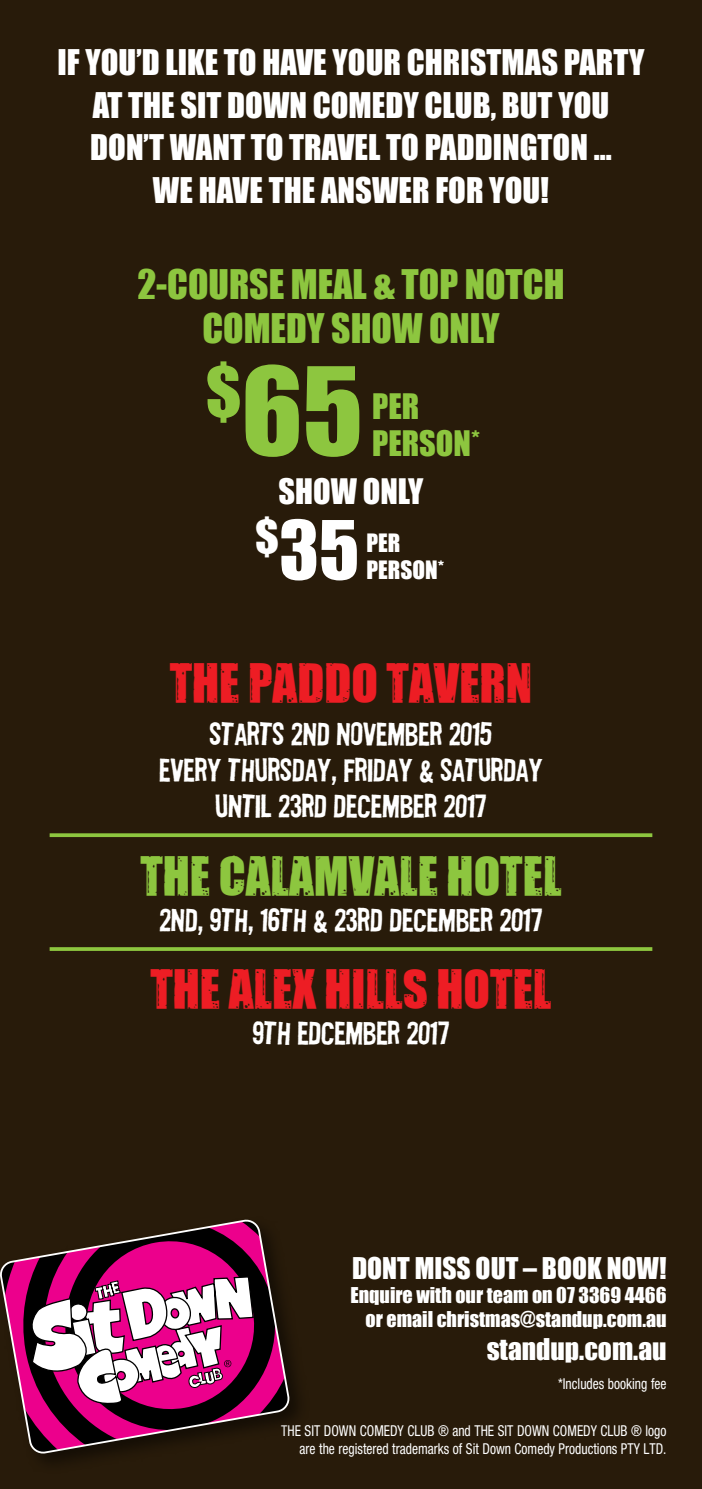
<style>
.page{position:relative;width:702px;height:1489px;background:#fff}
.page>*{position:absolute;margin:0;border:0;box-sizing:border-box;transform-origin:0 0}
.t1{font:112.5px "Impact";color:#8dc63f}
.t2{font:75px "Impact";color:#fff}
.t3{font:48.75px "Impacted";color:#ed1d24}
.t4{font:48.75px "Impacted";color:#8dc63f}
.t5{font:37.5px/43.5px "Impact";color:#8dc63f;text-align:center}
.t6{font:32.5px/42.5px "Impact";color:#fff;text-align:center}
.t7{font:32.25px/37.5px "Impact";color:#8dc63f}
.t8{font:32.25px "Impact";color:#fff}
.t9{font:30px/36px "Flyerfonts Hardcore";color:#fff;text-align:center}
.t10{font:27.5px "Impact";color:#fff}
.t11{font:23.25px/27px "Impact";color:#fff}
.t12{font:20px/24px "Impact";color:#fff;text-align:right}
.t13{font:condensed 15px/18px "Helvetica Neue";color:#fff;text-align:right;scale:.9 1}
</style>
<div class="page">
<div style="left:0;top:0;width:702px;height:1488px;background:#281b0a"></div>
<svg style="left:50px;top:833px;width:602px;height:4px;background:#85b83a"></svg>
<hr style="left:50px;top:947px;width:602px;height:3px;background:#8dc63f">
<svg style="left:0;top:1219px;width:289px;height:234px"></svg>
<h3 class="t6" style="left:57px;top:40px;width:588px">IF YOU’D LIKE TO HAVE YOUR CHRISTMAS PARTY AT THE SIT DOWN COMEDY CLUB, BUT YOU DON’T WANT TO TRAVEL TO PADDINGTON …<br>WE HAVE THE ANSWER FOR YOU!</h3>
<h3 class="t5" style="left:137px;top:261px;width:428px">2-COURSE MEAL &amp; TOP NOTCH<br>COMEDY SHOW ONLY</h3>
<h1 class="t1" style="left:206px;top:324px;width:159px"><sup>$</sup>65</h1>
<h3 class="t8" style="left:278px;top:466px;width:146px">SHOW ONLY</h3>
<h2 class="t2" style="left:255px;top:491px;width:105px"><sup>$</sup>35</h2>
<h3 class="t7" style="left:372px;top:386px;width:109px">PER<br>PERSON*</h3>
<h3 class="t11" style="left:366px;top:528px;width:79px">PER<br>PERSON*</h3>
<h3 class="t3" style="left:170px;top:645px;width:364px">THE PADDO TAVERN</h3>
<h3 class="t9" style="left:159px;top:714px;width:385px">STARTS 2ND NOVEMBER 2015<br>EVERY THURSDAY, FRIDAY &amp; SATURDAY<br>UNTIL 23RD DECEMBER 2017</h3>
<h3 class="t4" style="left:140px;top:837px;width:423px">THE CALAMVALE HOTEL</h3>
<h3 class="t9" style="left:159px;top:900px;width:384px">2ND, 9TH, 16TH &amp; 23RD DECEMBER 2017</h3>
<h3 class="t3" style="left:150px;top:951px;width:402px">THE ALEX HILLS HOTEL</h3>
<h3 class="t9" style="left:252px;top:1013px;width:199px">9TH EDCEMBER 2017</h3>
<h3 class="t10" style="left:352px;top:1246px;width:316px">DONT MISS OUT – BOOK NOW!</h3>
<h3 class="t12" style="left:350px;top:1282px;width:318px">Enquire with our team on 07 3369 4466 or email christmas@standup.com.au</h3>
<h3 class="t10" style="left:486px;top:1327px;width:181px">standup.com.au</h3>
<p class="t13" style="left:558px;top:1374px;width:122px">*Includes booking fee</p>
<p class="t13" style="left:281px;top:1420px;width:429px">THE SIT DOWN COMEDY CLUB ® and THE SIT DOWN COMEDY CLUB ® logo are the registered trademarks of Sit Down Comedy Productions PTY LTD.</p>
</div>
